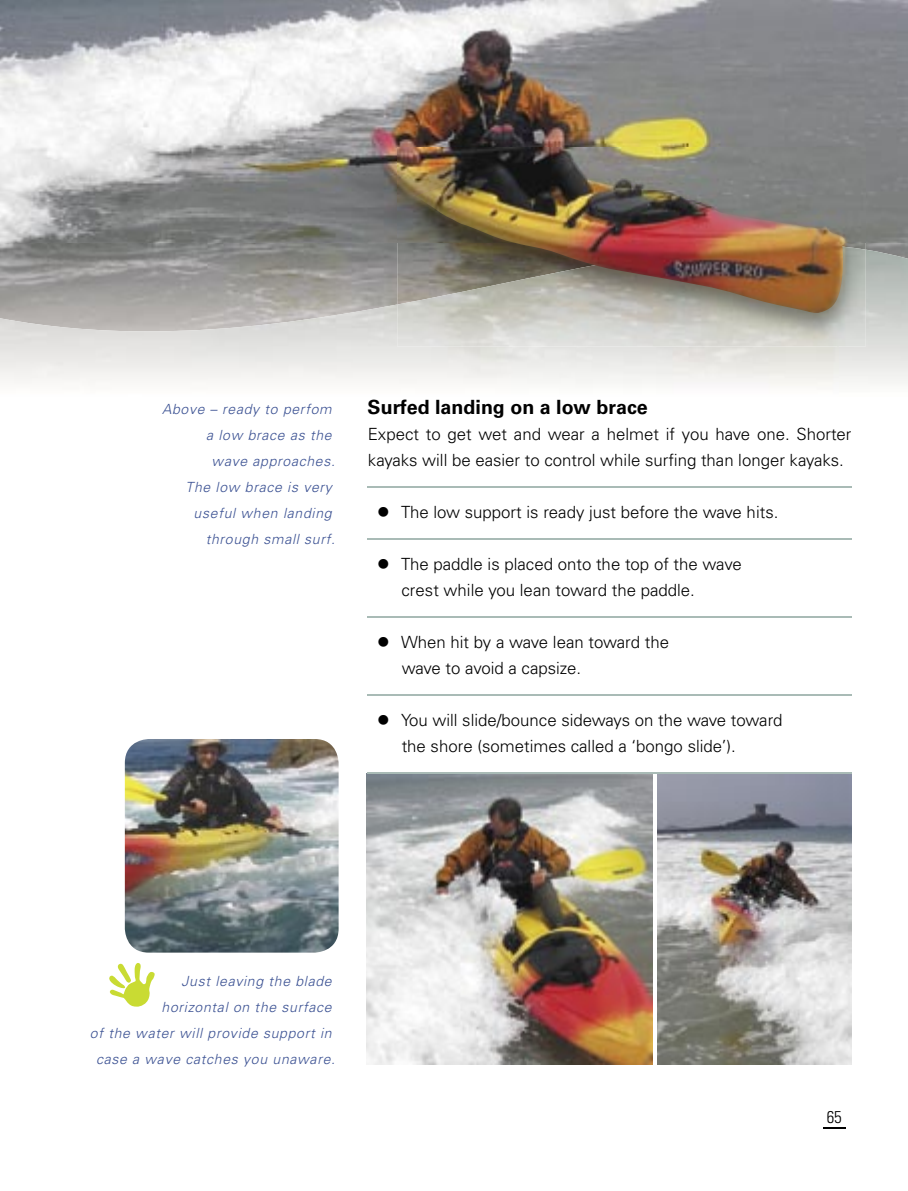
<style>
.page{position:relative;width:908px;height:1191px;background:#fff}
.page>*{position:absolute;margin:0;border:0;box-sizing:border-box;transform-origin:0 0}
.t1{font:700 19.6px "Univers LT Std";color:#000}
.t2{font:300 condensed 17px "Univers LT Std";color:#000}
.t3{font:300 16.8px/26px "Univers LT Std";color:#000}
.t4{font:italic 300 14px/26px "Univers LT Std";letter-spacing:.05em;color:#3c5293;text-align:right}
</style>
<div class="page">
<svg style="left:823px;top:1127px;width:22px;height:1px"></svg>
<img style="left:0;top:0;width:907px;height:243px">
<img style="left:367px;top:773px;width:285px;height:291px">
<img style="left:657px;top:773px;width:193px;height:291px">
<img style="left:125px;top:739px;width:213px;height:213px">
<hr style="left:367px;top:486px;width:483px;height:1px;background:#a9bbb6">
<hr style="left:367px;top:538px;width:483px;height:1px;background:#a9bbb6">
<hr style="left:367px;top:616px;width:483px;height:1px;background:#a9bbb6">
<hr style="left:367px;top:694px;width:483px;height:1px;background:#a9bbb6">
<hr style="left:367px;top:772px;width:483px;height:1px;background:#a9bbb6">
<svg style="left:109px;top:963px;width:46px;height:43px"></svg>
<img style="left:0;top:243px;width:397px;height:55px">
<img style="left:865px;top:243px;width:42px;height:7px">
<img style="left:837px;top:250px;width:70px;height:134px">
<img style="left:397px;top:147px;width:468px;height:97px">
<img style="left:397px;top:244px;width:468px;height:102px">
<img style="left:413px;top:153px;width:431px;height:161px">
<p class="t4" style="left:162px;top:396px;width:174px">Above – ready to perfom a low brace as the<br>wave approaches.<br>The low brace is very useful when landing through small surf.</p>
<p class="t1" style="left:367px;top:396px;width:281px">Surfed landing on a low brace</p>
<p class="t3" style="left:367px;top:421px;width:485px">Expect to get wet and wear a helmet if you have one. Shorter kayaks will be easier to control while surfing than longer kayaks.</p>
<p class="t3" style="left:377px;top:499px;width:402px">● The low support is ready just before the wave hits.</p>
<p class="t3" style="left:401px;top:551px;width:341px;text-indent:-24px">● The paddle is placed onto the top of the wave crest while you lean toward the paddle.</p>
<p class="t3" style="left:401px;top:629px;width:269px;text-indent:-25px">● When hit by a wave lean toward the wave to avoid a capsize.</p>
<p class="t3" style="left:401px;top:707px;width:382px;text-indent:-25px">● You will slide/bounce sideways on the wave toward the shore (sometimes called a ‘bongo slide’).</p>
<p class="t4" style="left:90px;top:968px;width:246px">Just leaving the blade<br>horizontal on the surface<br>of the water will provide support in case a wave catches you unaware.</p>
<p class="t2" style="left:826px;top:1106px;width:17px">65</p>
</div>
